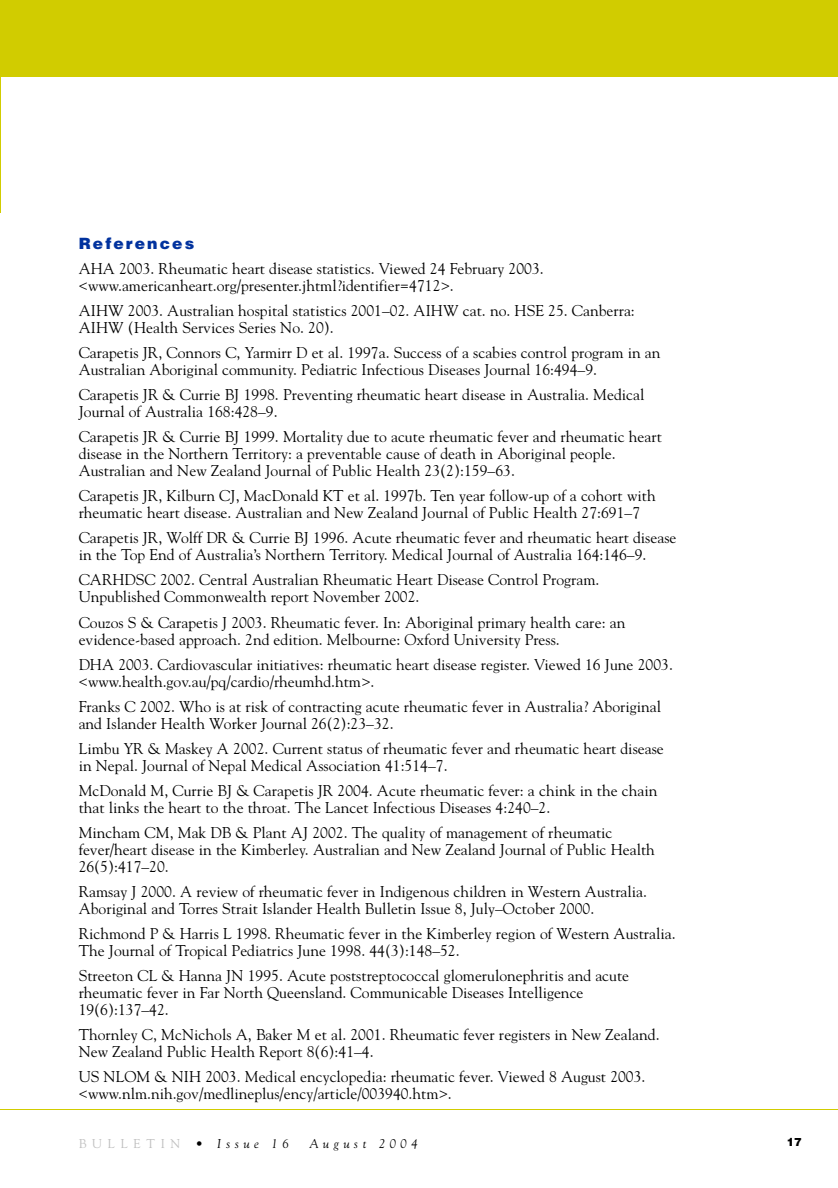
<style>
.page{position:relative;width:838px;height:1188px;background:#fff}
.page>*{position:absolute;margin:0;border:0;box-sizing:border-box;transform-origin:0 0}
.t1{font:15.58px/17px "Goudy";color:#000}
.t2{font:900 15.58px "Helvetica";color:#01329e}
.t3{font:12.78px "Goudy";color:#bfbfbf}
.t4{font:italic 12.78px "Goudy";letter-spacing:.355em;color:#000}
.t5{font:900 11.38px "Helvetica";color:#000}
.s1{color:#000}
.s2{font-style:italic;color:#000}
</style>
<div class="page">
<div style="left:0;top:0;width:838px;height:77px;background:#d1cc00"></div>
<hr style="left:0;top:1109px;width:838px;height:1px;background:#d1cc00">
<hr style="left:0;top:5px;width:1px;height:208px;background:#d1cc00">
<p class="t2" style="left:79px;top:238px;width:117px">R e f e re n c e s</p>
<p class="t1" style="left:79px;top:261px;width:467px">AHA 2003. Rheumatic heart disease statistics. Viewed 24 February 2003. &lt;www.americanheart.org/presenter.jhtml?identifier=4712&gt;.</p>
<p class="t1" style="left:79px;top:303px;width:558px">AIHW 2003. Australian hospital statistics 2001–02. AIHW cat. no. HSE 25. Canberra:<br>AIHW (Health Services Series No. 20).</p>
<p class="t1" style="left:79px;top:345px;width:583px">Carapetis JR, Connors C, Yarmirr D et al. 1997a. Success of a scabies control program in an<br>Australian Aboriginal community. Pediatric Infectious Diseases Journal 16:494–9.</p>
<p class="t1" style="left:79px;top:387px;width:567px">Carapetis JR &amp; Currie BJ 1998. Preventing rheumatic heart disease in Australia. Medical<br>Journal of Australia 168:428–9.</p>
<p class="t1" style="left:79px;top:429px;width:585px">Carapetis JR &amp; Currie BJ 1999. Mortality due to acute rheumatic fever and rheumatic heart disease in the Northern Territory: a preventable cause of death in Aboriginal people.<br>Australian and New Zealand Journal of Public Health 23(2):159–63.</p>
<p class="t1" style="left:79px;top:489px;width:578px">Carapetis JR, Kilburn CJ, MacDonald KT et al. 1997b. Ten year follow-up of a cohort with rheumatic heart disease. Australian and New Zealand Journal of Public Health 27:691–7</p>
<p class="t1" style="left:79px;top:530px;width:599px">Carapetis JR, Wolff DR &amp; Currie BJ 1996. Acute rheumatic fever and rheumatic heart disease in the Top End of Australia’s Northern Territory. Medical Journal of Australia 164:146–9.</p>
<p class="t1" style="left:79px;top:573px;width:522px">CARHDSC 2002. Central Australian Rheumatic Heart Disease Control Program.<br>Unpublished Commonwealth report November 2002.</p>
<p class="t1" style="left:79px;top:615px;width:548px">Couzos S &amp; Carapetis J 2003. Rheumatic fever. In: Aboriginal primary health care: an evidence-based approach. 2nd edition. Melbourne: Oxford University Press.</p>
<p class="t1" style="left:79px;top:657px;width:596px">DHA 2003. Cardiovascular initiatives: rheumatic heart disease register. Viewed 16 June 2003. &lt;www.health.gov.au/pq/cardio/rheumhd.htm&gt;.</p>
<p class="t1" style="left:79px;top:699px;width:584px">Franks C 2002. Who is at risk of contracting acute rheumatic fever in Australia? Aboriginal and Islander Health Worker Journal 26(2):23–32.</p>
<p class="t1" style="left:79px;top:741px;width:587px">Limbu YR &amp; Maskey A 2002. Current status of rheumatic fever and rheumatic heart disease in Nepal. Journal of Nepal Medical Association 41:514–7.</p>
<p class="t1" style="left:79px;top:783px;width:580px">McDonald M, Currie BJ &amp; Carapetis JR 2004. Acute rheumatic fever: a chink in the chain that links the heart to the throat. The Lancet Infectious Diseases 4:240–2.</p>
<p class="t1" style="left:79px;top:825px;width:578px">Mincham CM, Mak DB &amp; Plant AJ 2002. The quality of management of rheumatic fever/heart disease in the Kimberley. Australian and New Zealand Journal of Public Health<br>26(5):417–20.</p>
<p class="t1" style="left:79px;top:884px;width:570px">Ramsay J 2000. A review of rheumatic fever in Indigenous children in Western Australia.<br>Aboriginal and Torres Strait Islander Health Bulletin Issue 8, July–October 2000.</p>
<p class="t1" style="left:79px;top:926px;width:598px">Richmond P &amp; Harris L 1998. Rheumatic fever in the Kimberley region of Western Australia.<br>The Journal of Tropical Pediatrics June 1998. 44(3):148–52.</p>
<p class="t1" style="left:79px;top:968px;width:552px">Streeton CL &amp; Hanna JN 1995. Acute poststreptococcal glomerulonephritis and acute rheumatic fever in Far North Queensland. Communicable Diseases Intelligence<br>19(6):137–42.</p>
<p class="t1" style="left:79px;top:1027px;width:582px">Thornley C, McNichols A, Baker M et al. 2001. Rheumatic fever registers in New Zealand.<br>New Zealand Public Health Report 8(6):41–4.</p>
<p class="t1" style="left:79px;top:1069px;width:568px">US NLOM &amp; NIH 2003. Medical encyclopedia: rheumatic fever. Viewed 8 August 2003. &lt;www.nlm.nih.gov/medlineplus/ency/article/003940.htm&gt;.</p>
<p class="t3" style="left:79px;top:1138px;width:212px">B U LLET I N <span class="s1">•</span> <span class="s2">Issue 16</span></p>
<p class="t4" style="left:309px;top:1138px;width:110px">August 2004</p>
<p class="t5" style="left:787px;top:1138px;width:17px">17</p>
</div>
